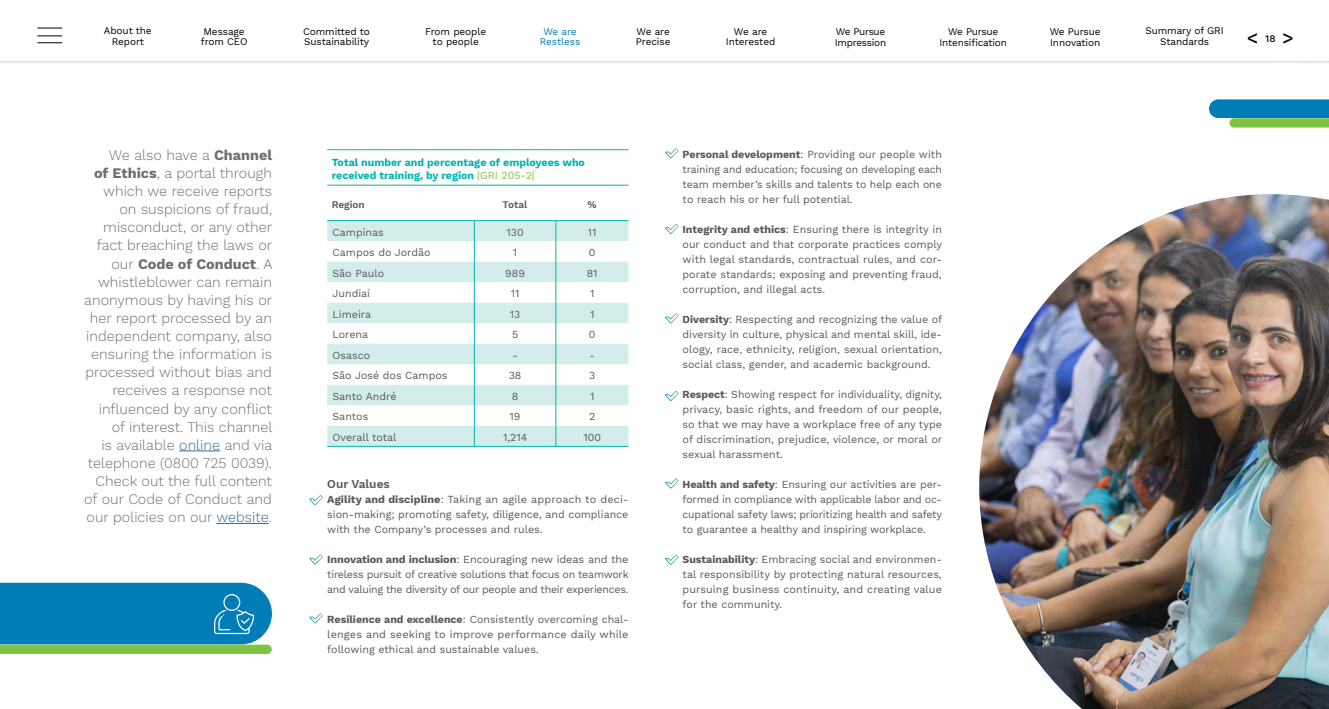
<style>
.page{position:relative;width:1329px;height:709px;background:#fff}
.page>*{position:absolute;margin:0;border:0;box-sizing:border-box;transform-origin:0 0}
.t1{font:500 18.75px "Work Sans";color:#000}
.t2{font:300 14.38px/18.1px "Work Sans";color:#6d6e71;text-align:right}
.t3{font:600 11.88px "Work Sans";color:#58595b}
.t4{font:10.62px/15px "Work Sans";color:#58595b;text-align:justify}
.t5{font:700 10.62px/12.5px "Work Sans";color:#00b5ad}
.t6{font:10px/10.6px "Work Sans";letter-spacing:-.01em;color:#000;text-align:center}
.t7{font:10px/10.6px "Work Sans";letter-spacing:-.03em;color:#000}
.t8{font:10px/10.6px "Work Sans";letter-spacing:-.01em;color:#007db7;text-align:center}
.t9{font:600 10px "Work Sans";color:#58595b}
.t10{font:500 10px "Work Sans";color:#000}
.s1{font-weight:700}
.s2{color:#336999}
.s3{font-weight:500;color:#99cc63}
</style>
<div class="page">
<img style="left:979px;top:194px;width:350px;height:515px">
<svg style="left:327px;top:221px;width:301px;height:225px;fill:#d3edea"></svg>
<hr style="left:327px;top:149px;width:147px;height:1px;background:#00b5ad">
<hr style="left:474px;top:149px;width:82px;height:1px;background:#00b5ad">
<hr style="left:556px;top:149px;width:72px;height:1px;background:#00b5ad">
<hr style="left:327px;top:185px;width:147px;height:1px;background:#00b5ad">
<hr style="left:474px;top:185px;width:82px;height:1px;background:#00b5ad">
<hr style="left:556px;top:185px;width:72px;height:1px;background:#00b5ad">
<hr style="left:327px;top:220px;width:147px;height:1px;background:#00b5ad">
<hr style="left:474px;top:220px;width:82px;height:1px;background:#00b5ad">
<hr style="left:556px;top:220px;width:72px;height:1px;background:#00b5ad">
<svg style="left:474px;top:221px;width:1px;height:225px"></svg>
<svg style="left:555px;top:221px;width:1px;height:225px"></svg>
<hr style="left:327px;top:446px;width:147px;height:1px;background:#00b5ad">
<hr style="left:474px;top:446px;width:82px;height:1px;background:#00b5ad">
<hr style="left:556px;top:446px;width:72px;height:1px;background:#00b5ad">
<hr style="left:179px;top:450px;width:41px;height:1px;background:#336999">
<hr style="left:216px;top:523px;width:53px;height:1px;background:#336999">
<svg style="left:1209px;top:99px;width:120px;height:29px;background:#3c9d9f"></svg>
<svg style="left:0;top:582px;width:272px;height:72px;background:#1c8bab"></svg>
<svg style="left:309px;top:495px;width:14px;height:10px"></svg>
<svg style="left:309px;top:554px;width:14px;height:10px"></svg>
<svg style="left:309px;top:613px;width:14px;height:10px"></svg>
<svg style="left:665px;top:148px;width:13px;height:10px"></svg>
<svg style="left:665px;top:224px;width:13px;height:10px"></svg>
<svg style="left:665px;top:313px;width:13px;height:10px"></svg>
<svg style="left:665px;top:391px;width:13px;height:10px"></svg>
<svg style="left:665px;top:478px;width:13px;height:10px"></svg>
<svg style="left:665px;top:554px;width:13px;height:11px"></svg>
<div style="left:0;top:1px;width:1329px;height:63px;background:#000;opacity:.14"></div>
<div style="left:0;top:0;width:1329px;height:60px;background:#fff"></div>
<svg style="left:37px;top:28px;width:25px;height:1px"></svg>
<svg style="left:37px;top:36px;width:25px;height:7px"></svg>
<p class="t6" style="left:104px;top:26px;width:49px">About the<br>Report</p>
<p class="t6" style="left:201px;top:26px;width:48px;text-align:left">Message from CEO</p>
<p class="t6" style="left:303px;top:26px;width:68px;text-align:left">Committed to<br>Sustainability</p>
<p class="t6" style="left:425px;top:26px;width:62px">From people to people</p>
<p class="t8" style="left:540px;top:26px;width:42px">We are<br>Restless</p>
<p class="t6" style="left:1145px;top:26px;width:80px">Summary of GRI<br>Standards</p>
<p class="t6" style="left:636px;top:26px;width:36px;text-align:left">We are<br>Precise</p>
<p class="t6" style="left:726px;top:26px;width:51px">We are<br>Interested</p>
<p class="t7" style="left:835px;top:27px;width:53px">We Pursue<br>Impression</p>
<p class="t6" style="left:939px;top:27px;width:69px">We Pursue<br>Intensification</p>
<p class="t6" style="left:1049px;top:27px;width:52px;text-align:left">We Pursue<br>Innovation</p>
<h1 class="t1" style="left:1247px;top:26px;width:13px">&lt;</h1>
<h1 class="t1" style="left:1282px;top:26px;width:13px">&gt;</h1>
<p class="t10" style="left:1265px;top:33px;width:12px">18</p>
<p class="t2" style="left:84px;top:146px;width:190px">We also have a <span class="s1">Channel<br>of Ethics</span>, a portal through which we receive reports on suspicions of fraud, misconduct, or any other fact breaching the laws or our <span class="s1">Code of Conduct</span>. A whistleblower can remain anonymous by having his or her report processed by an independent company, also ensuring the information is processed without bias and receives a response not influenced by any conflict of interest. This channel<br>is available <span class="s2">online</span> and via telephone (0800 725 0039).<br>Check out the full content of our Code of Conduct and our policies on our <span class="s2">website</span>.</p>
<p class="t4" style="left:682px;top:147px;width:261px"><span class="s1">Personal development</span>: Providing our people with training and education; focusing on developing each team member’s skills and talents to help each one to reach his or her full potential.</p>
<p class="t5" style="left:332px;top:157px;width:255px">Total number and percentage of employees who received training, by region <span class="s3">|GRI 205-2|</span></p>
<p class="t9" style="left:332px;top:198px;width:35px">Region</p>
<p class="t9" style="left:503px;top:198px;width:26px">Total</p>
<p class="t9" style="left:588px;top:198px;width:11px">%</p>
<p class="t4" style="left:333px;top:225px;width:53px">Campinas</p>
<p class="t4" style="left:506px;top:225px;width:19px">130</p>
<p class="t4" style="left:588px;top:225px;width:10px">11</p>
<p class="t4" style="left:333px;top:246px;width:100px">Campos do Jordão</p>
<p class="t4" style="left:513px;top:246px;width:6px">1</p>
<p class="t4" style="left:589px;top:246px;width:8px">0</p>
<p class="t4" style="left:333px;top:266px;width:53px">São Paulo</p>
<p class="t4" style="left:505px;top:266px;width:21px">989</p>
<p class="t4" style="left:587px;top:266px;width:12px">81</p>
<p class="t4" style="left:333px;top:287px;width:39px">Jundiaí</p>
<p class="t4" style="left:511px;top:287px;width:10px">11</p>
<p class="t4" style="left:590px;top:287px;width:6px">1</p>
<p class="t4" style="left:333px;top:307px;width:40px">Limeira</p>
<p class="t4" style="left:510px;top:307px;width:12px">13</p>
<p class="t4" style="left:590px;top:307px;width:6px">1</p>
<p class="t4" style="left:333px;top:328px;width:37px">Lorena</p>
<p class="t4" style="left:512px;top:328px;width:8px">5</p>
<p class="t4" style="left:589px;top:328px;width:8px">0</p>
<p class="t4" style="left:333px;top:348px;width:39px">Osasco</p>
<p class="t4" style="left:512px;top:348px;width:7px">-</p>
<p class="t4" style="left:589px;top:348px;width:7px">-</p>
<p class="t4" style="left:333px;top:369px;width:116px">São José dos Campos</p>
<p class="t4" style="left:509px;top:369px;width:14px">38</p>
<p class="t4" style="left:589px;top:369px;width:8px">3</p>
<p class="t4" style="left:333px;top:389px;width:65px">Santo André</p>
<p class="t4" style="left:512px;top:389px;width:8px">8</p>
<p class="t4" style="left:590px;top:389px;width:6px">1</p>
<p class="t4" style="left:333px;top:410px;width:37px">Santos</p>
<p class="t4" style="left:510px;top:410px;width:12px">19</p>
<p class="t4" style="left:589px;top:410px;width:8px">2</p>
<p class="t4" style="left:333px;top:430px;width:65px">Overall total</p>
<p class="t4" style="left:503px;top:430px;width:26px">1,214</p>
<p class="t4" style="left:583px;top:430px;width:19px">100</p>
<p class="t4" style="left:682px;top:222px;width:261px"><span class="s1">Integrity and ethics</span>: Ensuring there is integrity in our conduct and that corporate practices comply with legal standards, contractual rules, and cor&shy;porate standards; exposing and preventing fraud, corruption, and illegal acts.</p>
<p class="t4" style="left:682px;top:312px;width:261px"><span class="s1">Diversity</span>: Respecting and recognizing the value of diversity in culture, physical and mental skill, ide&shy;ology, race, ethnicity, religion, sexual orientation, social class, gender, and academic background.</p>
<p class="t4" style="left:682px;top:387px;width:261px"><span class="s1">Respect</span>: Showing respect for individuality, dignity, privacy, basic rights, and freedom of our people, so that we may have a workplace free of any type of discrimination, prejudice, violence, or moral or sexual harassment.</p>
<p class="t4" style="left:682px;top:477px;width:261px"><span class="s1">Health and safety</span>: Ensuring our activities are per&shy;formed in compliance with applicable labor and oc&shy;cupational safety laws; prioritizing health and safety to guarantee a healthy and inspiring workplace.</p>
<p class="t4" style="left:682px;top:552px;width:261px"><span class="s1">Sustainability</span>: Embracing social and environmen&shy;tal responsibility by protecting natural resources, pursuing business continuity, and creating value for the community.</p>
<p class="t3" style="left:327px;top:477px;width:64px">Our Values</p>
<p class="t4" style="left:327px;top:492px;width:303px"><span class="s1">Agility and discipline</span>: Taking an agile approach to deci&shy;sion-making; promoting safety, diligence, and compliance with the Company’s processes and rules.</p>
<p class="t4" style="left:327px;top:552px;width:303px"><span class="s1">Innovation and inclusion</span>: Encouraging new ideas and the tireless pursuit of creative solutions that focus on teamwork and valuing the diversity of our people and their experiences.</p>
<p class="t4" style="left:327px;top:612px;width:303px"><span class="s1">Resilience and excellence</span>: Consistently overcoming chal&shy;lenges and seeking to improve performance daily while following ethical and sustainable values.</p>
</div>
